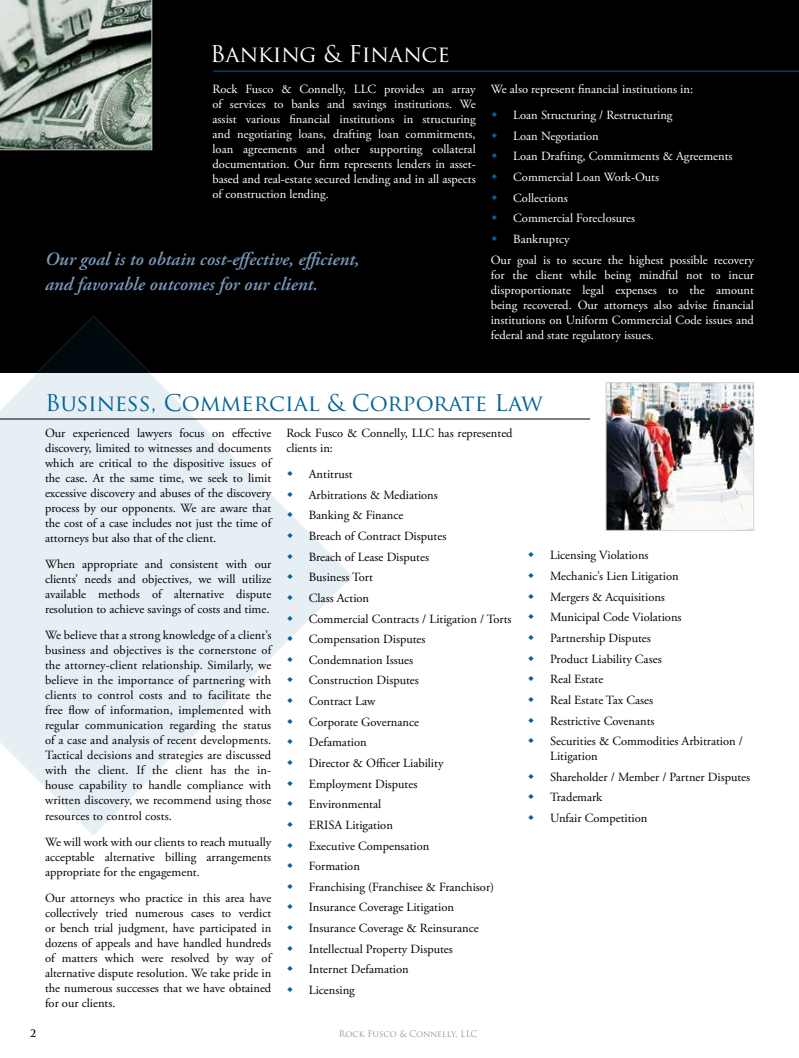
<style>
.page{position:relative;width:799px;height:1058px;background:#fff}
.page>*{position:absolute;margin:0;border:0;box-sizing:border-box;transform-origin:0 0}
.t1{font:22.5px "Trajan Pro";color:#006395}
.t2{font:22.5px "Trajan Pro";letter-spacing:-.005em;color:#fff}
.t3{font:italic 600 18.75px/25px "Adobe Garamond Pro";color:#7999bc}
.t4{font:12.5px/20.6px "Adobe Garamond Pro";color:#000;text-align:justify}
.t5{font:12.5px/15px "Adobe Garamond Pro";color:#fff;text-align:justify}
.t6{font:700 10px "Trajan Pro";color:#000}
.t7{font:8.75px "Trajan Pro";color:#939598}
</style>
<div class="page">
<div style="left:0;top:0;width:799px;height:372px;background:#000"></div>
<svg style="left:0;top:315px;width:355px;height:520px"></svg>
<svg style="left:0;top:0;width:152px;height:150px;background:#8b978d"></svg>
<img style="left:608px;top:384px;width:144px;height:144px">
<div style="left:606px;top:382px;width:148px;height:148px;border:1px solid #d1d3d4"></div>
<hr style="left:0;top:418px;width:590px;height:1px;background:#000">
<hr style="left:213px;top:71px;width:586px;height:1px;background:#006395">
<svg style="left:287px;top:471px;width:5px;height:5px"></svg>
<svg style="left:287px;top:491px;width:5px;height:6px"></svg>
<svg style="left:287px;top:512px;width:5px;height:5px"></svg>
<svg style="left:287px;top:533px;width:5px;height:5px"></svg>
<svg style="left:287px;top:553px;width:5px;height:5px"></svg>
<svg style="left:287px;top:574px;width:5px;height:5px"></svg>
<svg style="left:287px;top:594px;width:5px;height:6px"></svg>
<svg style="left:287px;top:615px;width:5px;height:5px"></svg>
<svg style="left:287px;top:636px;width:5px;height:5px"></svg>
<svg style="left:287px;top:656px;width:5px;height:6px"></svg>
<svg style="left:287px;top:677px;width:5px;height:5px"></svg>
<svg style="left:287px;top:698px;width:5px;height:5px"></svg>
<svg style="left:287px;top:718px;width:5px;height:5px"></svg>
<svg style="left:287px;top:739px;width:5px;height:5px"></svg>
<svg style="left:287px;top:759px;width:5px;height:6px"></svg>
<svg style="left:287px;top:780px;width:5px;height:5px"></svg>
<svg style="left:287px;top:801px;width:5px;height:5px"></svg>
<svg style="left:287px;top:821px;width:5px;height:6px"></svg>
<h1 class="t2" style="left:210px;top:39px;width:241px">Banking &amp; Finance</h1>
<p class="t5" style="left:212px;top:82px;width:265px">Rock Fusco &amp; Connelly, LLC provides an array of services to banks and savings institutions. We assist various financial institutions in structuring and negotiating loans, drafting loan commitments, loan agreements and other supporting collateral documentation. Our firm represents lenders in asset&shy;based and real-estate secured lending and in all aspects of construction lending.</p>
<p class="t5" style="left:491px;top:76px;width:204px;line-height:26.2px;text-align:center">We also represent financial institutions in:<br>Loan Structuring / Restructuring</p>
<p class="t5" style="left:513px;top:129px;width:87px">Loan Negotiation</p>
<p class="t5" style="left:513px;top:149px;width:221px">Loan Drafting, Commitments &amp; Agreements</p>
<p class="t5" style="left:513px;top:170px;width:147px">Commercial Loan Work-Outs</p>
<p class="t5" style="left:513px;top:191px;width:56px">Collections</p>
<p class="t5" style="left:513px;top:211px;width:123px">Commercial Foreclosures</p>
<p class="t5" style="left:513px;top:232px;width:58px">Bankruptcy</p>
<p class="t5" style="left:491px;top:252px;width:265px">Our goal is to secure the highest possible recovery</p>
<p class="t5" style="left:491px;top:267px;width:265px">for the client while being mindful not to incur disproportionate legal expenses to the amount being recovered. Our attorneys also advise financial institutions on Uniform Commercial Code issues and federal and state regulatory issues.</p>
<h2 class="t3" style="left:45px;top:247px;width:316px">Our goal is to obtain cost-effective, efficient, and favorable outcomes for our client.</h2>
<h1 class="t1" style="left:45px;top:388px;width:499px">Business, Commercial &amp; Corporate Law</h1>
<p class="t4" style="left:45px;top:426px;width:228px;line-height:15px">Our experienced lawyers focus on effective discovery, limited to witnesses and documents which are critical to the dispositive issues of the case. At the same time, we seek to limit excessive discovery and abuses of the discovery process by our opponents. We are aware that the cost of a case includes not just the time of attorneys but also that of the client.</p>
<p class="t4" style="left:45px;top:557px;width:228px;line-height:15px">When appropriate and consistent with our clients’ needs and objectives, we will utilize available methods of alternative dispute resolution to achieve savings of costs and time.</p>
<p class="t4" style="left:45px;top:628px;width:228px;line-height:15px">We believe that a strong knowledge of a client’s business and objectives is the cornerstone of the attorney-client relationship. Similarly, we believe in the importance of partnering with clients to control costs and to facilitate the free flow of information, implemented with regular communication regarding the status of a case and analysis of recent developments.<br>Tactical decisions and strategies are discussed with the client. If the client has the in&shy;house capability to handle compliance with written discovery, we recommend using those resources to control costs.</p>
<p class="t4" style="left:45px;top:834px;width:228px;line-height:15px">We will work with our clients to reach mutually acceptable alternative billing arrangements appropriate for the engagement.</p>
<p class="t4" style="left:45px;top:891px;width:228px;line-height:15px">Our attorneys who practice in this area have collectively tried numerous cases to verdict or bench trial judgment, have participated in dozens of appeals and have handled hundreds of matters which were resolved by way of alternative dispute resolution. We take pride in the numerous successes that we have obtained for our clients.</p>
<p class="t4" style="left:286px;top:426px;width:228px;line-height:15px">Rock Fusco &amp; Connelly, LLC has represented clients in:</p>
<p class="t4" style="left:309px;top:464px;width:204px;text-align:left">Antitrust<br>Arbitrations &amp; Mediations<br>Banking &amp; Finance<br>Breach of Contract Disputes<br>Breach of Lease Disputes<br>Business Tort<br>Class Action<br>Commercial Contracts / Litigation / Torts<br>Compensation Disputes<br>Condemnation Issues<br>Construction Disputes<br>Contract Law<br>Corporate Governance<br>Defamation<br>Director &amp; Officer Liability<br>Employment Disputes<br>Environmental<br>ERISA Litigation<br>Executive Compensation<br>Formation<br>Franchising (Franchisee &amp; Franchisor)<br>Insurance Coverage Litigation<br>Insurance Coverage &amp; Reinsurance<br>Intellectual Property Disputes<br>Internet Defamation<br>Licensing</p>
<p class="t4" style="left:550px;top:545px;width:194px;text-align:left">Licensing Violations<br>Mechanic’s Lien Litigation<br>Mergers &amp; Acquisitions<br>Municipal Code Violations<br>Partnership Disputes<br>Product Liability Cases<br>Real Estate<br>Real Estate Tax Cases<br>Restrictive Covenants<br>Securities &amp; Commodities Arbitration /</p>
<p class="t4" style="left:550px;top:746px;width:202px;text-align:left">Litigation<br>Shareholder / Member / Partner Disputes<br>Trademark<br>Unfair Competition</p>
<p class="t6" style="left:30px;top:1026px;width:7px">2</p>
<p class="t7" style="left:339px;top:1028px;width:140px">Rock Fusco &amp; Connelly, LLC</p>
</div>
